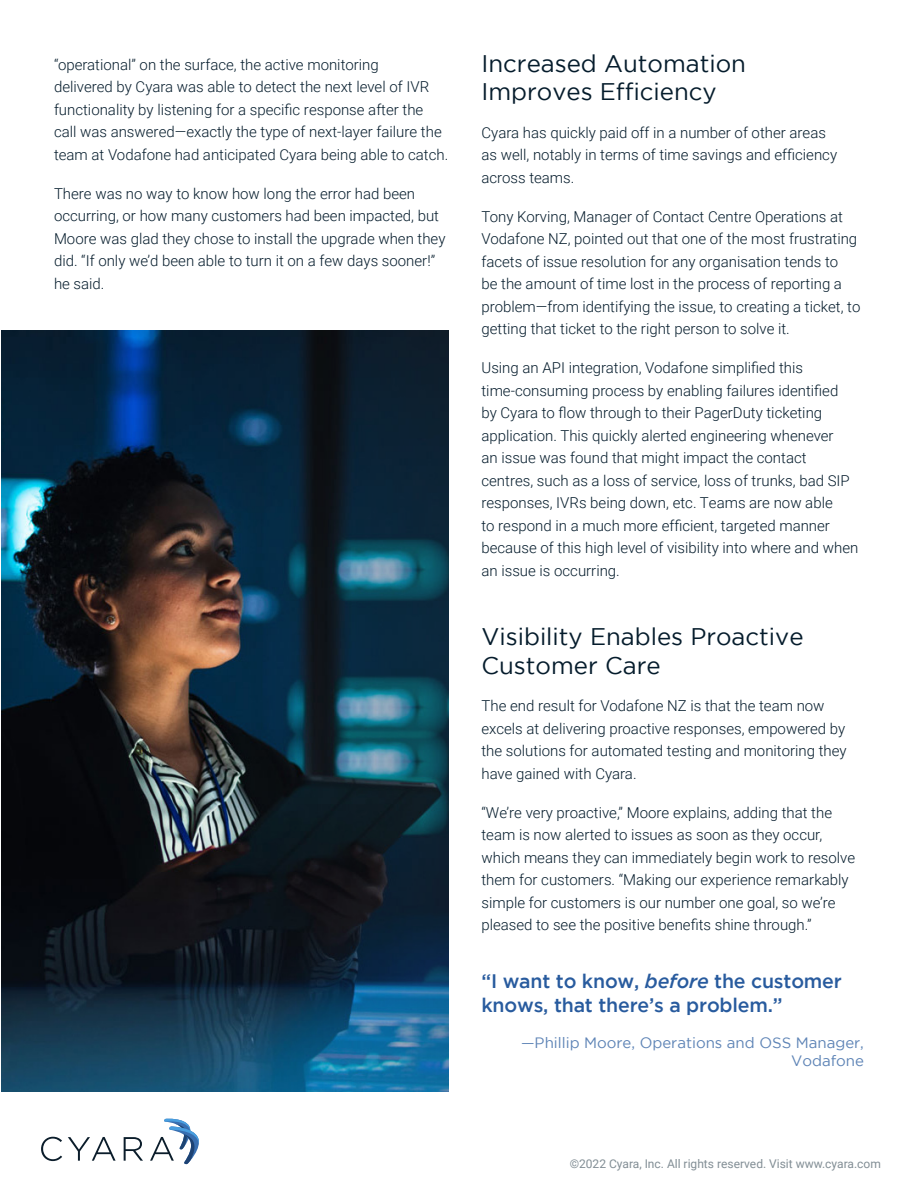
<style>
.page{position:relative;width:918px;height:1188px;background:#fff}
.page>*{position:absolute;margin:0;border:0;box-sizing:border-box;transform-origin:0 0}
.Subhead_Gray{font:24px/28.8px "Gotham";color:#051c2c}
.t1{font:500 19.5px/23.4px "Gotham";letter-spacing:-.01em;color:#285b9e}
.Paragraph_text{font:300 15px/22.5px "Roboto";color:#051c2c}
.Quote_attribution{font:15px/18px "Gotham";color:#5e84b6;text-align:right}
.Copyright{font:12px "Roboto";color:#828e95}
.s1{font-style:italic}
</style>
<div class="page">
<img style="left:1px;top:330px;width:447px;height:762px">
<svg style="left:41px;top:1137px;width:21px;height:24px"></svg>
<svg style="left:68px;top:1137px;width:48px;height:24px"></svg>
<svg style="left:124px;top:1137px;width:19px;height:24px"></svg>
<svg style="left:150px;top:1118px;width:49px;height:46px"></svg>
<p class="Paragraph_text" style="left:54px;top:53px;width:396px">“operational” on the surface, the active monitoring<br>delivered by Cyara was able to detect the next level of IVR functionality by listening for a specific response after the call was answered—exactly the type of next-layer failure the team at Vodafone had anticipated Cyara being able to catch.</p>
<p class="Paragraph_text" style="left:54px;top:182px;width:393px">There was no way to know how long the error had been occurring, or how many customers had been impacted, but Moore was glad they chose to install the upgrade when they did. “If only we’d been able to turn it on a few days sooner!” he said.</p>
<p class="Subhead_Gray" style="left:482px;top:48px;width:266px">Increased Automation<br>Improves Efficiency</p>
<p class="Paragraph_text" style="left:482px;top:121px;width:357px">Cyara has quickly paid off in a number of other areas as well, notably in terms of time savings and efficiency across teams.</p>
<p class="Paragraph_text" style="left:482px;top:205px;width:380px">Tony Korving, Manager of Contact Centre Operations at Vodafone NZ, pointed out that one of the most frustrating facets of issue resolution for any organisation tends to<br>be the amount of time lost in the process of reporting a problem—from identifying the issue, to creating a ticket, to getting that ticket to the right person to solve it.</p>
<p class="Paragraph_text" style="left:482px;top:356px;width:378px">Using an API integration, Vodafone simplified this time-consuming process by enabling failures identified<br>by Cyara to flow through to their PagerDuty ticketing application. This quickly alerted engineering whenever<br>an issue was found that might impact the contact centres, such as a loss of service, loss of trunks, bad SIP responses, IVRs being down, etc. Teams are now able<br>to respond in a much more efficient, targeted manner because of this high level of visibility into where and when an issue is occurring.</p>
<p class="Subhead_Gray" style="left:482px;top:622px;width:324px">Visibility Enables Proactive<br>Customer Care</p>
<p class="Paragraph_text" style="left:482px;top:694px;width:367px">The end result for Vodafone NZ is that the team now excels at delivering proactive responses, empowered by the solutions for automated testing and monitoring they have gained with Cyara.</p>
<p class="Paragraph_text" style="left:482px;top:801px;width:375px">“We’re very proactive,” Moore explains, adding that the team is now alerted to issues as soon as they occur, which means they can immediately begin work to resolve them for customers. “Making our experience remarkably simple for customers is our number one goal, so we’re pleased to see the positive benefits shine through.”</p>
<p class="t1" style="left:482px;top:969px;width:362px">“I want to know, <span class="s1">before</span> the customer knows, that there’s a problem.”</p>
<p class="Quote_attribution" style="left:521px;top:1033px;width:344px">—Phillip Moore, Operations and OSS Manager,<br>Vodafone</p>
<p class="Copyright" style="left:570px;top:1155px;width:313px">©2022 Cyara, Inc. All rights reserved. Visit www.cyara.com</p>
</div>
